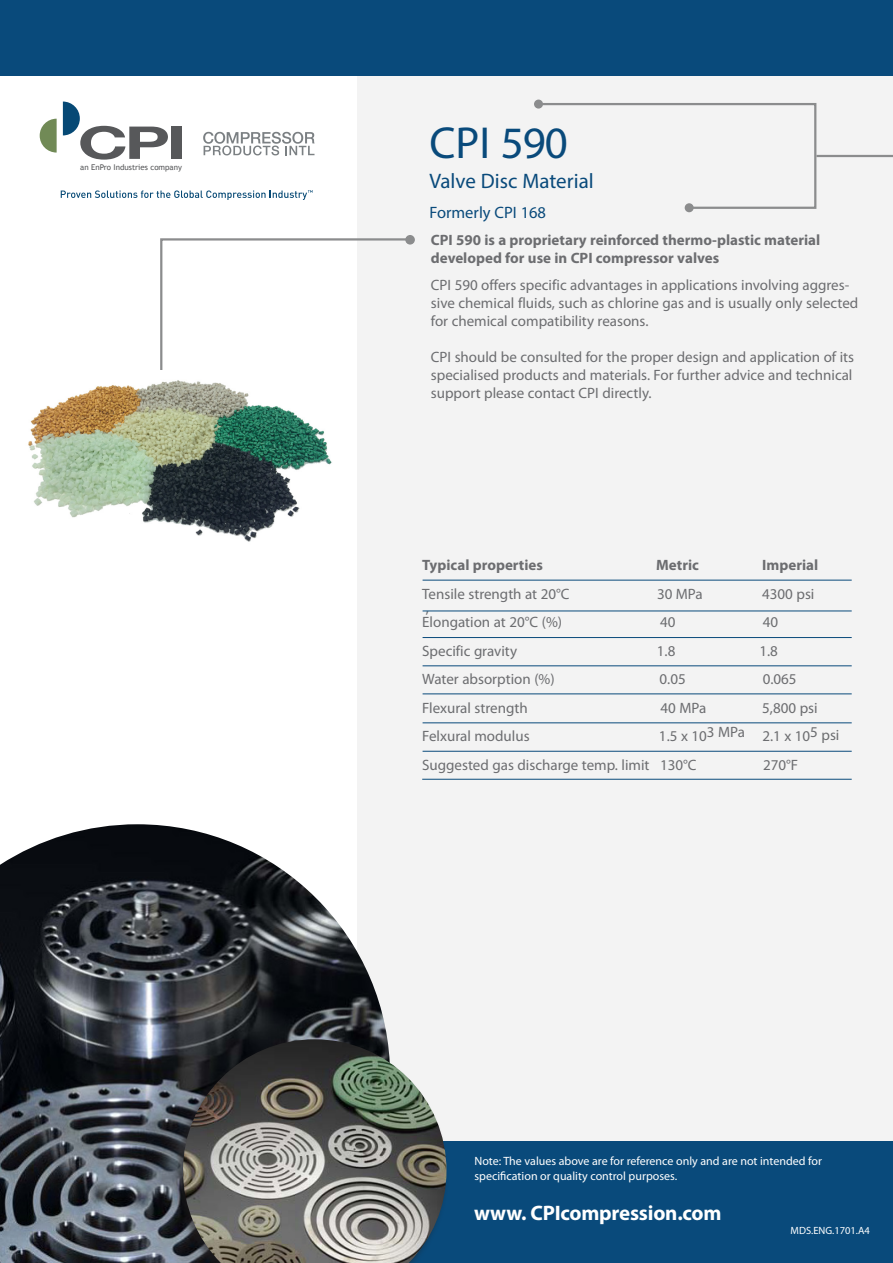
<style>
.page{position:relative;width:893px;height:1263px;background:#fff}
.page>*{position:absolute;margin:0;border:0;box-sizing:border-box;transform-origin:0 0}
.t1{font:45px "Myriad Pro";letter-spacing:-.01em;color:#094a7b}
.Bulleted_List{font:700 21px "Myriad Pro";letter-spacing:-.01em;color:#fff}
.t2{font:21px "Myriad Pro";color:#094a7b}
.t3{font:16.5px "Myriad Pro";color:#094a7b}
.t4{font:15px/18px "Myriad Pro";color:#6c6d70}
.t5{font:700 15px/18px "Myriad Pro";color:#6c6d70}
.Bulleted_List-2{font:12px/15px "Myriad Pro";color:#fff}
.t6{font:10.5px "Myriad Pro";color:#fff}
.t7{font:7.95px "Trebuchet MS";color:#57585a}
</style>
<div class="page">
<div style="left:357px;top:54px;width:536px;height:1140px;background:#f3f3f3"></div>
<div style="left:0;top:1141px;width:893px;height:122px;background:#094a7b"></div>
<div style="left:0;top:0;width:893px;height:76px;background:#094a7b"></div>
<svg style="left:203px;top:132px;width:112px;height:23px"></svg>
<svg style="left:40px;top:119px;width:17px;height:34px"></svg>
<svg style="left:63px;top:102px;width:105px;height:58px"></svg>
<div style="left:171px;top:127px;width:11px;height:32px;background:#57585a"></div>
<svg style="left:61px;top:190px;width:252px;height:10px"></svg>
<div style="left:405px;top:235px;width:10px;height:10px;border:2px solid #8b8c8d;border-radius:50%"></div>
<svg style="left:160px;top:237px;width:255px;height:133px"></svg>
<hr style="left:816px;top:155px;width:77px;height:2px;background:#8b8c8d">
<svg style="left:543px;top:103px;width:275px;height:106px"></svg>
<div style="left:685px;top:203px;width:9px;height:9px;background:#8b8c8d;border-radius:50%"></div>
<div style="left:534px;top:100px;width:9px;height:9px;background:#8b8c8d;border-radius:50%"></div>
<hr style="left:423px;top:722px;width:429px;height:1px;background:#094a7b">
<hr style="left:423px;top:751px;width:429px;height:1px;background:#094a7b">
<hr style="left:422px;top:779px;width:430px;height:1px;background:#094a7b">
<hr style="left:423px;top:611px;width:429px;height:1px;background:#094a7b">
<hr style="left:423px;top:637px;width:429px;height:1px;background:#094a7b">
<hr style="left:423px;top:665px;width:429px;height:1px;background:#094a7b">
<hr style="left:423px;top:693px;width:429px;height:1px;background:#094a7b">
<hr style="left:423px;top:580px;width:429px;height:1px;background:#094a7b">
<img style="left:28px;top:380px;width:304px;height:162px">
<img style="left:0;top:824px;width:387px;height:439px">
<div style="left:172px;top:1037px;width:277px;height:226px;background:#231f20;opacity:.57"></div>
<img style="left:183px;top:1039px;width:263px;height:224px">
<p class="t7" style="left:80px;top:163px;width:103px">an EnPro Industries company</p>
<p class="t1" style="left:429px;top:115px;width:140px">CPI 590</p>
<p class="t2" style="left:429px;top:168px;width:166px">Valve Disc Material</p>
<p class="t3" style="left:429px;top:202px;width:118px">Formerly CPI 168</p>
<p class="t5" style="left:431px;top:230px;width:391px">CPI 590 is a proprietary reinforced thermo-plastic material developed for use in CPI compressor valves</p>
<p class="t4" style="left:431px;top:275px;width:429px">CPI 590 offers specific advantages in applications involving aggres&shy;sive chemical fluids, such as chlorine gas and is usually only selected for chemical compatibility reasons.</p>
<p class="t4" style="left:431px;top:347px;width:425px;text-align:justify">CPI should be consulted for the proper design and application of its specialised products and materials. For further advice and technical support please contact CPI directly.</p>
<p class="t5" style="left:422px;top:556px;width:122px">Typical properties</p>
<p class="t5" style="left:656px;top:556px;width:44px">Metric</p>
<p class="t5" style="left:762px;top:556px;width:58px">Imperial</p>
<p class="t4" style="left:422px;top:585px;width:149px">Tensile strength at 20°C</p>
<p class="t4" style="left:657px;top:585px;width:47px">30 MPa</p>
<p class="t4" style="left:762px;top:585px;width:54px">4300 psi</p>
<p class="t4" style="left:426px;top:599px;width:5px">,</p>
<p class="t4" style="left:422px;top:613px;width:141px">Elongation at 20°C (%)</p>
<p class="t4" style="left:660px;top:613px;width:17px">40</p>
<p class="t4" style="left:763px;top:613px;width:17px">40</p>
<p class="t4" style="left:422px;top:642px;width:96px">Specific gravity</p>
<p class="t4" style="left:657px;top:642px;width:20px">1.8</p>
<p class="t4" style="left:759px;top:642px;width:20px">1.8</p>
<p class="t4" style="left:422px;top:670px;width:134px">Water absorption (%)</p>
<p class="t4" style="left:660px;top:670px;width:28px">0.05</p>
<p class="t4" style="left:763px;top:670px;width:35px">0.065</p>
<p class="t4" style="left:422px;top:699px;width:107px">Flexural strength</p>
<p class="t4" style="left:661px;top:699px;width:47px">40 MPa</p>
<p class="t4" style="left:762px;top:699px;width:57px">5,800 psi</p>
<p class="t4" style="left:422px;top:727px;width:109px">Felxural modulus</p>
<p class="t4" style="left:659px;top:727px;width:182px">1.5 x 103 MPa 2.1 x 105 psi</p>
<p class="t4" style="left:422px;top:756px;width:276px">Suggested gas discharge temp. limit 130°C</p>
<p class="t4" style="left:763px;top:756px;width:37px">270°F</p>
<p class="Bulleted_List-2" style="left:474px;top:1153px;width:349px">Note: The values above are for reference only and are not intended for specification or quality control purposes.</p>
<p class="Bulleted_List" style="left:474px;top:1199px;width:249px">www. CPIcompression.com</p>
<p class="t6" style="left:791px;top:1224px;width:81px">MDS.ENG.1701.A4</p>
</div>
